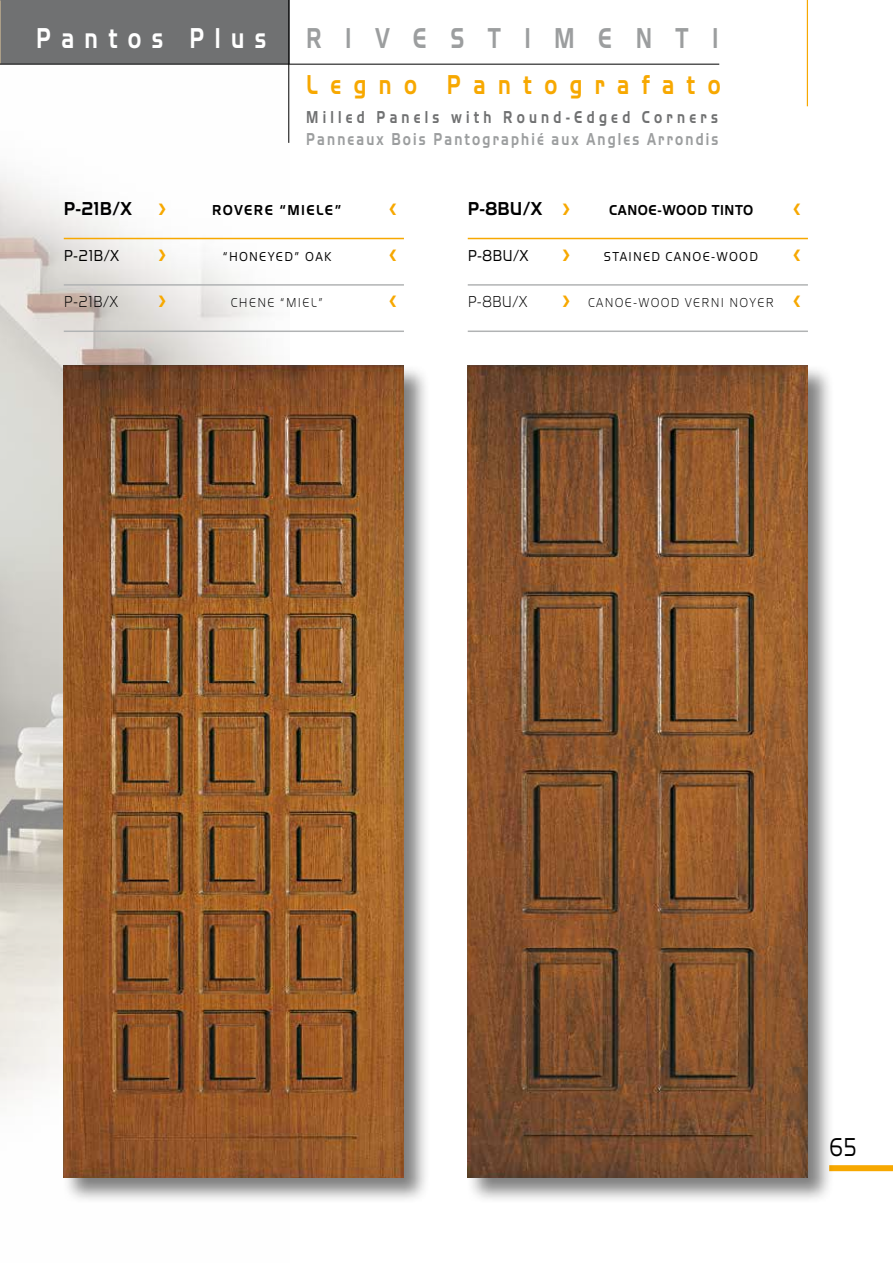
<style>
.page{position:relative;width:893px;height:1263px;background:#fff}
.page>*{position:absolute;margin:0;border:0;box-sizing:border-box;transform-origin:0 0}
.t1{font:700 30px "Handel Gothic ITC Std";letter-spacing:1.04em;color:#9c9e9f;scale:.75 1}
.t2{font:700 30px "Handel Gothic ITC Std";letter-spacing:.46em;color:#fff;scale:.75 1}
.t3{font:700 28.5px "Handel Gothic ITC Std";letter-spacing:.58em;color:#f7a800;scale:.75 1}
.t4{font:27px "Handel Gothic ITC Std";color:#000;scale:.75 1}
.t5{font:700 19.5px "Handel Gothic ITC Std";color:#000;scale:.9 1}
.t6{font:700 18px "Handel Gothic ITC Std";letter-spacing:.16em;color:#9c9e9f;scale:.75 1}
.t7{font:700 18px "Handel Gothic ITC Std";letter-spacing:.31em;color:#707172;scale:.75 1}
.t8{font:16.5px "Handel Gothic ITC Std";color:#000;scale:.9 1}
.t9{font:300 16.5px "Handel Gothic ITC Com";color:#000;scale:.9 1}
.t10{font:700 15px "Handel Gothic ITC Std";letter-spacing:.04em;color:#000;scale:.9 1}
.t11{font:700 15px "Handel Gothic ITC Std";letter-spacing:.1em;color:#000;scale:.9 1}
.t12{font:300 13.5px "Handel Gothic ITC Com";letter-spacing:.1em;color:#000;scale:.9 1}
.t13{font:13.5px "Handel Gothic ITC Std";letter-spacing:.1em;color:#000;scale:.9 1}
</style>
<div class="page">
<img style="left:0;top:174px;width:289px;height:927px">
<div style="left:0;top:0;width:289px;height:64px;background:#707172"></div>
<hr style="left:807px;top:0;width:1px;height:106px;background:#f7a800">
<hr style="left:288px;top:0;width:1px;height:143px;background:#000">
<div style="left:829px;top:1165px;width:64px;height:6px;background:#f7a800"></div>
<div style="left:465px;top:363px;width:369px;height:841px;background:#000;opacity:.5"></div>
<img style="left:468px;top:366px;width:340px;height:812px">
<hr style="left:468px;top:238px;width:340px;height:1px;background:#f7a800">
<hr style="left:468px;top:284px;width:340px;height:2px;background:#b1b3b4">
<hr style="left:468px;top:330px;width:340px;height:2px;background:#b1b3b4">
<hr style="left:0;top:64px;width:719px;height:1px;background:#000">
<div style="left:61px;top:363px;width:369px;height:841px;background:#000;opacity:.5"></div>
<img style="left:64px;top:366px;width:340px;height:812px">
<hr style="left:64px;top:238px;width:340px;height:1px;background:#f7a800">
<hr style="left:64px;top:284px;width:340px;height:2px;background:#b1b3b4">
<hr style="left:64px;top:330px;width:340px;height:2px;background:#b1b3b4">
<svg style="left:159px;top:203px;width:6px;height:12px"></svg>
<svg style="left:159px;top:250px;width:6px;height:11px"></svg>
<svg style="left:159px;top:296px;width:6px;height:11px"></svg>
<h1 class="t2" style="left:36px;top:21px;width:308px">Pantos Plus</h1>
<h1 class="t1" style="left:306px;top:21px;width:551px">RIVESTIMENTI</h1>
<h2 class="t3" style="left:306px;top:68px;width:554px">Legno Pantografato</h2>
<p class="t7" style="left:306px;top:107px;width:550px">Milled Panels with Round-Edged Corners</p>
<p class="t6" style="left:306px;top:128px;width:551px">Panneaux Bois Pantographié aux Angles Arrondis</p>
<p class="t5" style="left:64px;top:197px;width:77px">P-21B/X</p>
<p class="t11" style="left:212px;top:201px;width:146px">ROVERE “MIELE”</p>
<p class="t8" style="left:64px;top:246px;width:63px">P-21B/X</p>
<p class="t13" style="left:223px;top:249px;width:122px">“HONEYED” OAK</p>
<p class="t9" style="left:64px;top:293px;width:62px">P-21B/X</p>
<p class="t12" style="left:231px;top:296px;width:104px">CHENE “MIEL”</p>
<p class="t5" style="left:468px;top:197px;width:84px">P-8BU/X</p>
<p class="t10" style="left:609px;top:201px;width:162px">CANOE-WOOD TINTO</p>
<p class="t8" style="left:468px;top:246px;width:69px">P-8BU/X</p>
<p class="t13" style="left:604px;top:249px;width:173px">STAINED CANOE-WOOD</p>
<p class="t9" style="left:468px;top:293px;width:68px">P-8BU/X</p>
<p class="t12" style="left:588px;top:296px;width:208px">CANOE-WOOD VERNI NOYER</p>
<h3 class="t4" style="left:829px;top:1132px;width:39px">65</h3>
</div>
